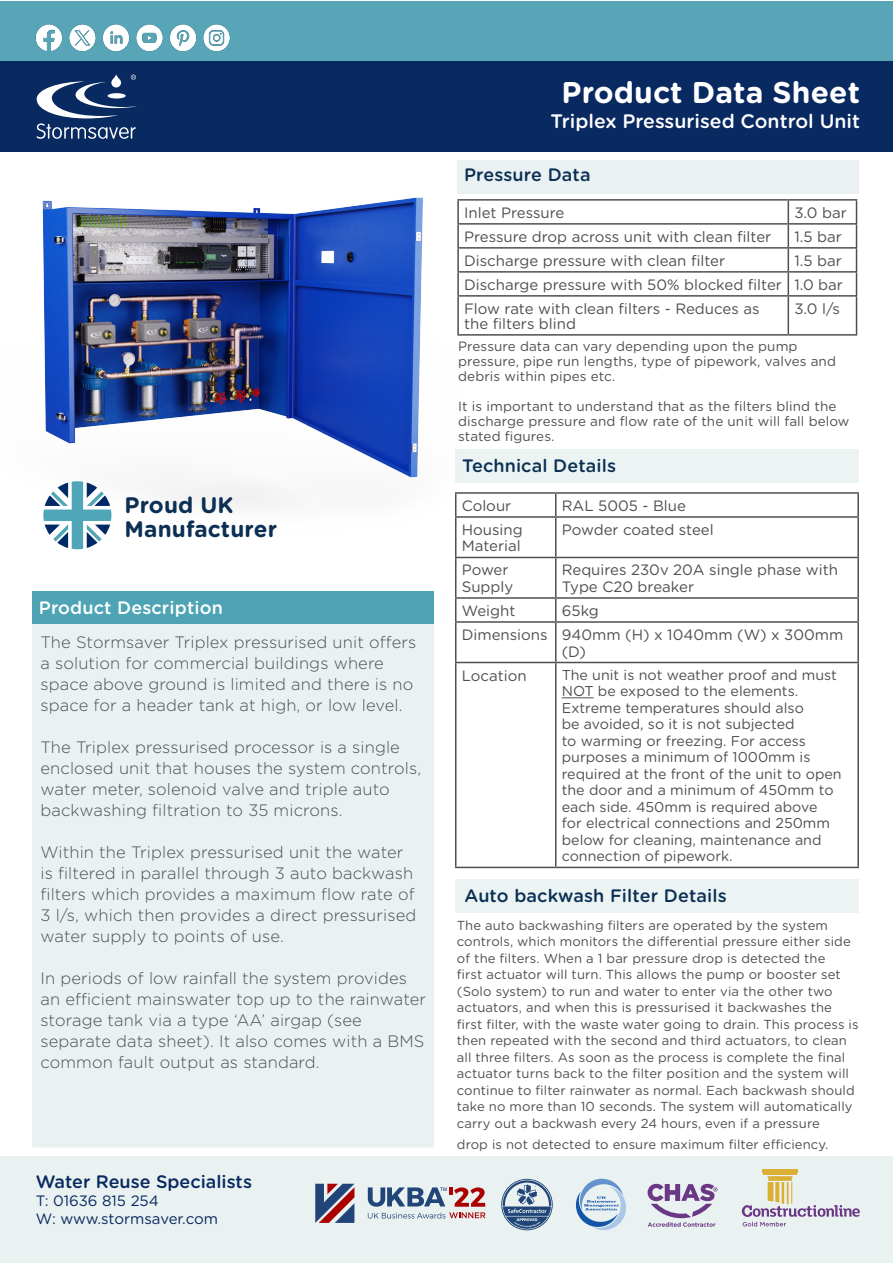
<style>
.page{position:relative;width:893px;height:1263px;background:#fff}
.page>*{position:absolute;margin:0;border:0;box-sizing:border-box;transform-origin:0 0}
.t1{font:700 30px "Gotham Rounded";letter-spacing:.005em;color:#fff}
.t2{font:700 22.5px "Gotham Rounded";letter-spacing:.005em;color:#0c2f54}
.t3{font:500 19.5px "Gotham Rounded";color:#fff}
.t4{font:500 18px "Gotham Rounded";letter-spacing:.005em;color:#0c2f54}
.t5{font:500 18px "Gotham Rounded";color:#092961}
.t6{font:500 18px "Gotham Rounded";letter-spacing:.005em;color:#fff}
.t7{font:300 16.5px/21px "Gotham Rounded";letter-spacing:.005em;color:#4e4f4f}
.t8{font:15px/16.5px "Gotham Rounded";color:#4e4f4f}
.t9{font:15px "Gotham Rounded";color:#092961}
.t10{font:14.25px/16.5px "Gotham Rounded";color:#4e4f4f}
.t11{font:13.5px/15px "Gotham Rounded";letter-spacing:.005em;color:#4e4f4f}
.t12{font:13.05px/16.5px "Gotham Rounded";letter-spacing:.005em;color:#4e4f4f}
</style>
<div class="page">
<div style="left:32px;top:623px;width:402px;height:525px;background:#e9f1f1"></div>
<div style="left:32px;top:591px;width:402px;height:32px;background:#4ea4b4"></div>
<hr style="left:455px;top:516px;width:101px;height:2px;background:#4e4f4f">
<hr style="left:556px;top:516px;width:303px;height:2px;background:#4e4f4f">
<hr style="left:455px;top:557px;width:101px;height:1px;background:#4e4f4f">
<hr style="left:556px;top:557px;width:303px;height:1px;background:#4e4f4f">
<hr style="left:455px;top:597px;width:101px;height:2px;background:#4e4f4f">
<hr style="left:556px;top:597px;width:303px;height:2px;background:#4e4f4f">
<hr style="left:455px;top:621px;width:101px;height:2px;background:#4e4f4f">
<hr style="left:556px;top:621px;width:303px;height:2px;background:#4e4f4f">
<hr style="left:455px;top:662px;width:101px;height:1px;background:#4e4f4f">
<hr style="left:556px;top:662px;width:303px;height:1px;background:#4e4f4f">
<hr style="left:455px;top:492px;width:101px;height:2px;background:#4e4f4f">
<hr style="left:556px;top:492px;width:303px;height:2px;background:#4e4f4f">
<svg style="left:555px;top:494px;width:1px;height:22px"></svg>
<hr style="left:857px;top:494px;width:2px;height:22px;background:#4e4f4f">
<hr style="left:455px;top:518px;width:1px;height:39px;background:#4e4f4f">
<hr style="left:555px;top:518px;width:1px;height:39px;background:#4e4f4f">
<hr style="left:857px;top:518px;width:2px;height:39px;background:#4e4f4f">
<hr style="left:455px;top:558px;width:1px;height:39px;background:#4e4f4f">
<hr style="left:555px;top:558px;width:1px;height:39px;background:#4e4f4f">
<hr style="left:857px;top:558px;width:2px;height:39px;background:#4e4f4f">
<svg style="left:455px;top:599px;width:1px;height:22px"></svg>
<svg style="left:555px;top:599px;width:1px;height:22px"></svg>
<hr style="left:857px;top:599px;width:2px;height:22px;background:#4e4f4f">
<hr style="left:455px;top:623px;width:1px;height:39px;background:#4e4f4f">
<hr style="left:555px;top:623px;width:1px;height:39px;background:#4e4f4f">
<hr style="left:857px;top:623px;width:2px;height:39px;background:#4e4f4f">
<hr style="left:455px;top:663px;width:1px;height:204px;background:#4e4f4f">
<hr style="left:555px;top:663px;width:1px;height:204px;background:#4e4f4f">
<hr style="left:857px;top:663px;width:2px;height:204px;background:#4e4f4f">
<hr style="left:455px;top:867px;width:101px;height:1px;background:#4e4f4f">
<hr style="left:556px;top:867px;width:303px;height:1px;background:#4e4f4f">
<hr style="left:562px;top:697px;width:32px;height:1px;background:#4e4f4f">
<div style="left:455px;top:449px;width:404px;height:34px;background:#ebf4f3"></div>
<div style="left:455px;top:879px;width:404px;height:34px;background:#ebf4f3"></div>
<div style="left:457px;top:160px;width:402px;height:34px;background:#e9f1f2"></div>
<hr style="left:457px;top:199px;width:331px;height:2px;background:#4e4f4f">
<hr style="left:457px;top:223px;width:331px;height:2px;background:#4e4f4f">
<hr style="left:457px;top:247px;width:331px;height:2px;background:#4e4f4f">
<hr style="left:457px;top:271px;width:331px;height:2px;background:#4e4f4f">
<hr style="left:457px;top:295px;width:331px;height:2px;background:#4e4f4f">
<hr style="left:457px;top:334px;width:331px;height:2px;background:#4e4f4f">
<hr style="left:788px;top:295px;width:69px;height:2px;background:#4e4f4f">
<hr style="left:788px;top:297px;width:1px;height:37px;background:#4e4f4f">
<hr style="left:856px;top:297px;width:1px;height:37px;background:#4e4f4f">
<hr style="left:788px;top:334px;width:69px;height:2px;background:#4e4f4f">
<hr style="left:788px;top:199px;width:69px;height:2px;background:#4e4f4f">
<hr style="left:788px;top:223px;width:69px;height:2px;background:#4e4f4f">
<hr style="left:788px;top:247px;width:69px;height:2px;background:#4e4f4f">
<svg style="left:788px;top:201px;width:1px;height:94px"></svg>
<svg style="left:856px;top:201px;width:1px;height:94px"></svg>
<hr style="left:788px;top:271px;width:69px;height:2px;background:#4e4f4f">
<img style="left:42px;top:197px;width:456px;height:352px">
<svg style="left:43px;top:481px;width:68px;height:68px"></svg>
<div style="left:0;top:57px;width:893px;height:95px;background:#092961"></div>
<svg style="left:36px;top:60px;width:100px;height:79px"></svg>
<div style="left:0;top:1px;width:893px;height:59px;background:#57a5b7"></div>
<img style="left:35px;top:24px;width:195px;height:28px">
<div style="left:0;top:1157px;width:893px;height:106px;background:#e9f1f1"></div>
<svg style="left:501px;top:1179px;width:52px;height:51px"></svg>
<svg style="left:576px;top:1179px;width:50px;height:51px"></svg>
<svg style="left:648px;top:1184px;width:69px;height:43px"></svg>
<hr style="left:763px;top:1173px;width:34px;height:1px;background:#daaf33">
<hr style="left:762px;top:1169px;width:36px;height:3px;background:#daaf33">
<svg style="left:742px;top:1176px;width:118px;height:50px"></svg>
<svg style="left:315px;top:1184px;width:39px;height:39px"></svg>
<svg style="left:368px;top:1187px;width:117px;height:31px"></svg>
<p class="t2" style="left:124px;top:489px;width:111px">Proud UK</p>
<p class="t2" style="left:124px;top:513px;width:154px">Manufacturer</p>
<p class="t6" style="left:39px;top:595px;width:185px">Product Description</p>
<p class="t7" style="left:40px;top:631px;width:377px">The Stormsaver Triplex pressurised unit offers a solution for commercial buildings where space above ground is limited and there is no space for a header tank at high, or low level.</p>
<p class="t7" style="left:40px;top:736px;width:382px">The Triplex pressurised processor is a single enclosed unit that houses the system controls, water meter, solenoid valve and triple auto backwashing filtration to 35 microns.</p>
<p class="t7" style="left:40px;top:841px;width:376px">Within the Triplex pressurised unit the water is filtered in parallel through 3 auto backwash filters which provides a maximum flow rate of</p>
<p class="t7" style="left:40px;top:904px;width:377px">3 l/s, which then provides a direct pressurised water supply to points of use.</p>
<p class="t7" style="left:40px;top:967px;width:387px">In periods of low rainfall the system provides an efficient mainswater top up to the rainwater storage tank via a type ‘AA’ airgap (see separate data sheet). It also comes with a BMS common fault output as standard.</p>
<p class="t5" style="left:36px;top:1169px;width:218px">Water Reuse Specialists</p>
<p class="t9" style="left:36px;top:1190px;width:125px">T: 01636 815 254</p>
<p class="t9" style="left:36px;top:1208px;width:184px">W: www.stormsaver.com</p>
<p class="t1" style="left:562px;top:70px;width:300px">Product Data Sheet</p>
<p class="t3" style="left:551px;top:107px;width:311px">Triplex Pressurised Control Unit</p>
<p class="t3" style="left:503px;top:90px;width:357px">Triplex Non Pressurised Control Unit</p>
<p class="t4" style="left:464px;top:162px;width:128px">Pressure Data</p>
<p class="t8" style="left:464px;top:204px;width:102px">Inlet Pressure</p>
<p class="t8" style="left:794px;top:204px;width:54px">3.0 bar</p>
<p class="t8" style="left:464px;top:228px;width:309px">Pressure drop across unit with clean filter</p>
<p class="t8" style="left:794px;top:228px;width:49px">1.5 bar</p>
<p class="t8" style="left:464px;top:252px;width:263px">Discharge pressure with clean filter</p>
<p class="t8" style="left:794px;top:252px;width:49px">1.5 bar</p>
<p class="t8" style="left:464px;top:276px;width:319px">Discharge pressure with 50% blocked filter</p>
<p class="t8" style="left:794px;top:276px;width:50px">1.0 bar</p>
<p class="t8" style="left:464px;top:300px;width:297px;line-height:15px">Flow rate with clean filters - Reduces as the filters blind</p>
<p class="t8" style="left:794px;top:300px;width:47px">3.0 l/s</p>
<p class="t11" style="left:458px;top:338px;width:379px">Pressure data can vary depending upon the pump pressure, pipe run lengths, type of pipework, valves and debris within pipes etc.</p>
<p class="t11" style="left:458px;top:398px;width:393px">It is important to understand that as the filters blind the discharge pressure and flow rate of the unit will fall below stated figures.</p>
<p class="t4" style="left:462px;top:452px;width:155px">Technical Details</p>
<p class="t8" style="left:462px;top:497px;width:51px">Colour</p>
<p class="t8" style="left:562px;top:497px;width:126px">RAL 5005 - Blue</p>
<p class="t8" style="left:462px;top:521px;width:62px">Housing</p>
<p class="t8" style="left:462px;top:537px;width:60px">Material</p>
<p class="t8" style="left:562px;top:521px;width:154px">Powder coated steel</p>
<p class="t8" style="left:462px;top:561px;width:48px">Power</p>
<p class="t8" style="left:462px;top:578px;width:53px">Supply</p>
<p class="t8" style="left:562px;top:561px;width:278px">Requires 230v 20A single phase with<br>Type C20 breaker</p>
<p class="t8" style="left:462px;top:602px;width:55px">Weight</p>
<p class="t8" style="left:562px;top:602px;width:39px">65kg</p>
<p class="t8" style="left:462px;top:626px;width:87px">Dimensions</p>
<p class="t8" style="left:562px;top:626px;width:283px">940mm (H) x 1040mm (W) x 300mm (D)</p>
<p class="t8" style="left:462px;top:666px;width:66px">Location</p>
<p class="t10" style="left:562px;top:666px;width:281px">The unit is not weather proof and must NOT be exposed to the elements.<br>Extreme temperatures should also<br>be avoided, so it is not subjected<br>to warming or freezing. For access purposes a minimum of 1000mm is required at the front of the unit to open the door and a minimum of 450mm to each side. 450mm is required above<br>for electrical connections and 250mm below for cleaning, maintenance and connection of pipework.</p>
<p class="t4" style="left:464px;top:882px;width:264px">Auto backwash Filter Details</p>
<p class="t12" style="left:457px;top:916px;width:403px">The auto backwashing filters are operated by the system controls, which monitors the differential pressure either side of the filters. When a 1 bar pressure drop is detected the<br>first actuator will turn. This allows the pump or booster set (Solo system) to run and water to enter via the other two actuators, and when this is pressurised it backwashes the first filter, with the waste water going to drain. This process is then repeated with the second and third actuators, to clean all three filters. As soon as the process is complete the final actuator turns back to the filter position and the system will continue to filter rainwater as normal. Each backwash should take no more than 10 seconds. The system will automatically carry out a backwash every 24 hours, even if a pressure</p>
<p class="t12" style="left:457px;top:1135px;width:373px">drop is not detected to ensure maximum filter efficiency.</p>
</div>
